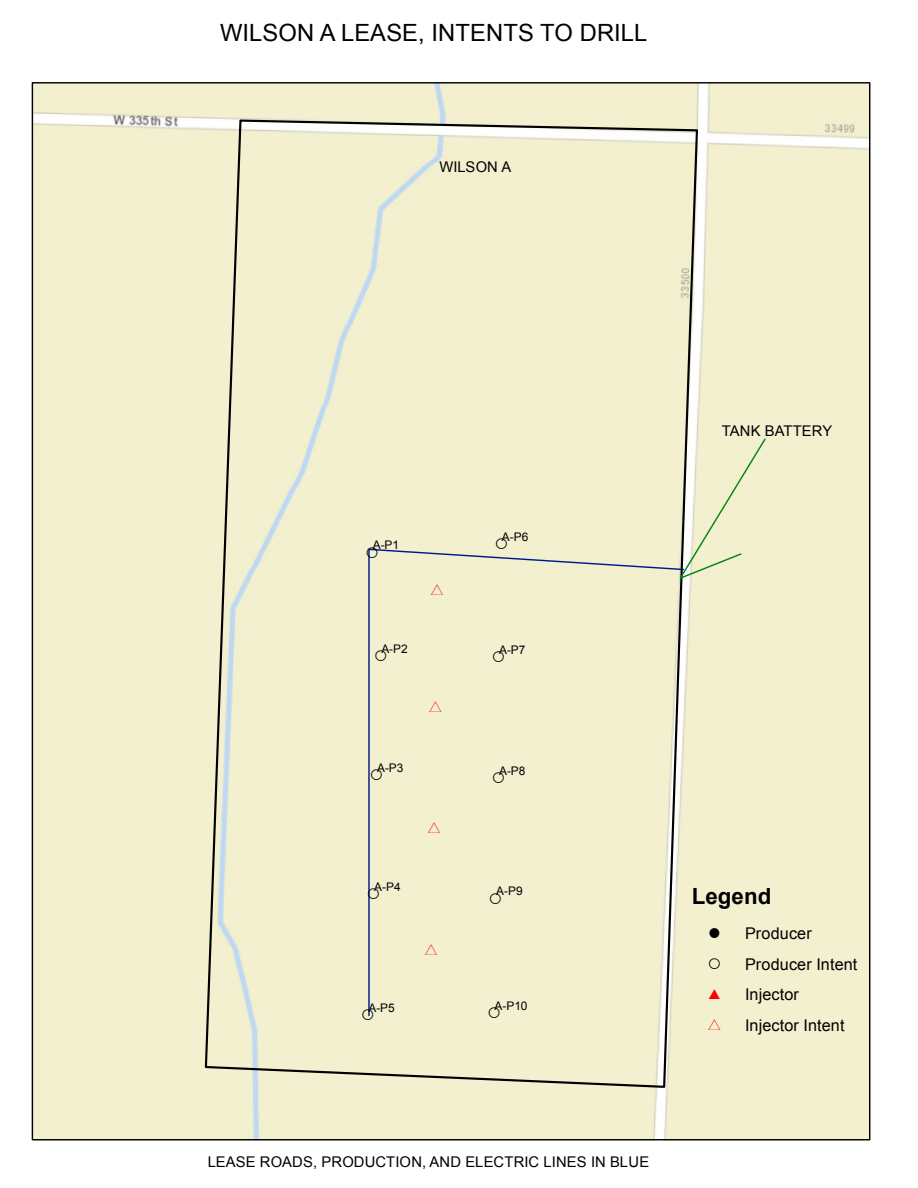
<style>
.page{position:relative;width:918px;height:1188px;background:#fff}
.page>*{position:absolute;margin:0;border:0;box-sizing:border-box;transform-origin:0 0}
.t1{font:23.7px "Arial";letter-spacing:.005em;color:#000}
.t2{font:700 22.35px "Arial";color:#000}
.t3{font:18px "ESRI Dimensioning";color:#000}
.t4{font:18px "ESRI Default Marker";color:#f00}
.t5{font:16.2px/30.6px "Arial";color:#000;text-align:center}
.t6{font:14.7px "Arial";letter-spacing:.01em;color:#000}
.t7{font:14.4px "ESRI Default Marker";color:#000}
.t8{font:11.85px "Arial";color:#000}
.s1{font-family:"ESRI Default Marker";font-size:18px;color:#f00}
</style>
<div class="page">
<div style="left:34px;top:84px;width:834px;height:1054px;background:#f3f0cf"></div>
<div style="left:204px;top:118px;width:495px;height:971px;background:#f3f0cf"></div>
<svg style="left:677px;top:437px;width:90px;height:144px;background:#e8e9c9"></svg>
<div style="left:368px;top:548px;width:317px;height:469px;background:#f3f0cf"></div>
<h1 class="t1" style="left:220px;top:19px;width:429px">WILSON A LEASE, INTENTS TO DRILL</h1>
<p class="t6" style="left:439px;top:158px;width:74px">WILSON A</p>
<p class="t8" style="left:373px;top:538px;width:28px">A-P1</p>
<p class="t3" style="left:367px;top:542px;width:12px">.</p>
<p class="t8" style="left:502px;top:530px;width:28px">A-P6</p>
<p class="t3" style="left:496px;top:533px;width:12px">.</p>
<p class="t4" style="left:431px;top:582px;width:14px">*</p>
<p class="t8" style="left:381px;top:642px;width:28px">A-P2</p>
<p class="t3" style="left:375px;top:645px;width:12px">.</p>
<p class="t8" style="left:499px;top:643px;width:28px">A-P7</p>
<p class="t3" style="left:493px;top:646px;width:12px">.</p>
<p class="t4" style="left:429px;top:700px;width:14px">*</p>
<p class="t8" style="left:377px;top:761px;width:28px">A-P3</p>
<p class="t3" style="left:371px;top:764px;width:12px">.</p>
<p class="t8" style="left:499px;top:764px;width:28px">A-P8</p>
<p class="t3" style="left:493px;top:767px;width:12px">.</p>
<p class="t4" style="left:428px;top:820px;width:14px">*</p>
<p class="t8" style="left:374px;top:880px;width:28px">A-P4</p>
<p class="t3" style="left:368px;top:883px;width:12px">.</p>
<p class="t8" style="left:496px;top:884px;width:28px">A-P9</p>
<p class="t3" style="left:490px;top:887px;width:12px">.</p>
<p class="t4" style="left:425px;top:942px;width:14px">*</p>
<p class="t8" style="left:495px;top:999px;width:34px">A-P10</p>
<p class="t8" style="left:368px;top:1001px;width:28px">A-P5</p>
<p class="t3" style="left:363px;top:1004px;width:12px">.</p>
<p class="t3" style="left:489px;top:1002px;width:12px">.</p>
<p class="t6" style="left:722px;top:422px;width:112px">TANK BATTERY</p>
<h2 class="t2" style="left:692px;top:883px;width:81px">Legend</h2>
<p class="t7" style="left:710px;top:928px;width:12px">!</p>
<p class="t5" style="left:745px;top:918px;width:68px">Producer</p>
<p class="t3" style="left:709px;top:953px;width:12px">.</p>
<p class="t5" style="left:745px;top:949px;width:114px">Producer Intent</p>
<p class="t4" style="left:708px;top:986px;width:14px">#</p>
<p class="t5" style="left:708px;top:979px;width:138px">Injector<br><span class="s1">*</span> Injector Intent</p>
<p class="t6" style="left:208px;top:1153px;width:443px">LEASE ROADS, PRODUCTION, AND ELECTRIC LINES IN BLUE</p>
</div>
